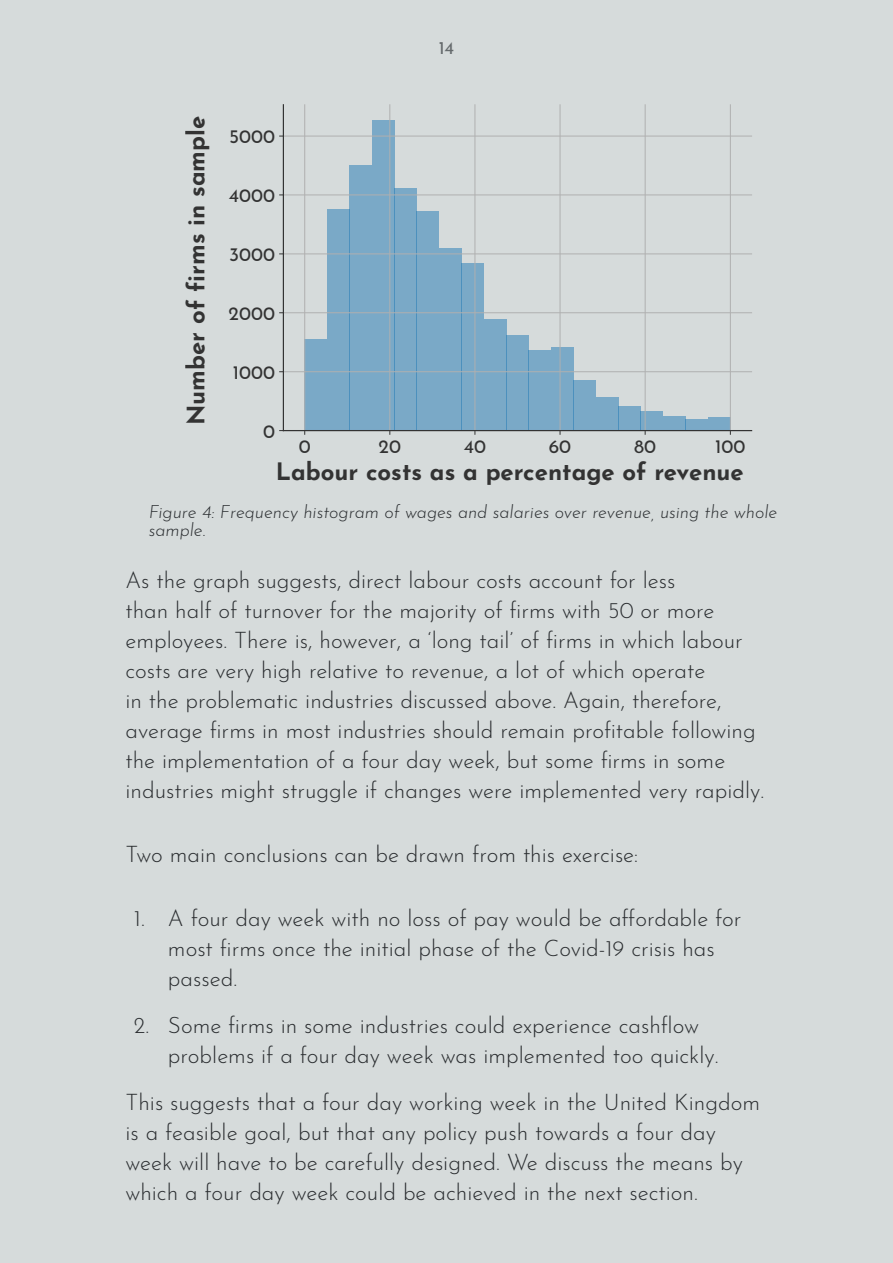
<style>
.page{position:relative;width:893px;height:1263px;background:#d6dbdb}
.page>*{position:absolute;margin:0;border:0;box-sizing:border-box;transform-origin:0 0}
.t1{font:700 24px "Josefin Sans";color:#333}
.BodyText{font:300 22.5px/30px "Josefin Sans";color:#292c2f}
.t2{font:19.2px "Josefin Sans";color:#333}
.t3{font:italic 300 18px/18px "Josefin Sans";color:#292c2f}
.t4{font:18px "Josefin Sans";color:#656a6c}
</style>
<div class="page">
<div style="left:305px;top:339px;width:22px;height:92px;background:#7aa9c7"></div>
<div style="left:327px;top:209px;width:22px;height:222px;background:#7aa9c7"></div>
<div style="left:349px;top:165px;width:23px;height:266px;background:#7aa9c7"></div>
<div style="left:372px;top:120px;width:22px;height:311px;background:linear-gradient(to right,#78a9c8,#7fa9c4)"></div>
<div style="left:394px;top:189px;width:23px;height:242px;background:#7aa9c7"></div>
<div style="left:417px;top:211px;width:22px;height:220px;background:#7aa9c7"></div>
<div style="left:439px;top:248px;width:22px;height:183px;background:#7aa9c7"></div>
<div style="left:461px;top:263px;width:23px;height:168px;background:#7aa9c7"></div>
<div style="left:484px;top:319px;width:22px;height:112px;background:#7aa9c7"></div>
<div style="left:506px;top:335px;width:23px;height:96px;background:#7aa9c7"></div>
<div style="left:529px;top:350px;width:22px;height:81px;background:#7aa9c7"></div>
<div style="left:551px;top:347px;width:22px;height:84px;background:#7aa9c7"></div>
<div style="left:573px;top:380px;width:23px;height:51px;background:#7aa9c7"></div>
<div style="left:596px;top:397px;width:22px;height:34px;background:#7aa9c7"></div>
<div style="left:618px;top:406px;width:23px;height:25px;background:#7aa9c7"></div>
<div style="left:641px;top:411px;width:22px;height:20px;background:#7aa9c7"></div>
<div style="left:663px;top:416px;width:22px;height:15px;background:#7aa9c7"></div>
<div style="left:685px;top:419px;width:23px;height:12px;background:#7aa9c7"></div>
<div style="left:708px;top:417px;width:22px;height:14px;background:#7aa9c7"></div>
<hr style="left:304px;top:105px;width:1px;height:326px;background:#b0b0b0">
<hr style="left:389px;top:105px;width:1px;height:326px;background:#b0b0b0">
<hr style="left:474px;top:105px;width:1px;height:326px;background:#b0b0b0">
<hr style="left:560px;top:105px;width:1px;height:326px;background:#b0b0b0">
<hr style="left:645px;top:105px;width:1px;height:326px;background:#b0b0b0">
<hr style="left:730px;top:105px;width:1px;height:326px;background:#b0b0b0">
<hr style="left:283px;top:371px;width:469px;height:1px;background:#b0b0b0">
<hr style="left:283px;top:312px;width:469px;height:1px;background:#b0b0b0">
<hr style="left:283px;top:253px;width:469px;height:1px;background:#b0b0b0">
<hr style="left:283px;top:194px;width:469px;height:1px;background:#b0b0b0">
<hr style="left:283px;top:136px;width:469px;height:1px;background:#b0b0b0">
<hr style="left:283px;top:105px;width:1px;height:326px;background:#333">
<hr style="left:283px;top:430px;width:469px;height:1px;background:#333">
<p class="t4" style="left:439px;top:33px;width:17px">14</p>
<p class="t1" style="left:175px;top:425px;width:311px;rotate:-90deg">Number of firms in sample</p>
<p class="t2" style="left:229px;top:121px;width:47px">5000</p>
<p class="t2" style="left:229px;top:179px;width:48px">4000</p>
<p class="t2" style="left:229px;top:238px;width:47px">3000</p>
<p class="t2" style="left:229px;top:297px;width:48px">2000</p>
<p class="t2" style="left:233px;top:356px;width:44px">1000</p>
<p class="t2" style="left:263px;top:415px;width:13px">0</p>
<p class="t2" style="left:299px;top:431px;width:13px">0</p>
<p class="t2" style="left:379px;top:431px;width:24px">20</p>
<p class="t2" style="left:464px;top:431px;width:24px">40</p>
<p class="t2" style="left:549px;top:431px;width:24px">60</p>
<p class="t2" style="left:634px;top:431px;width:23px">80</p>
<p class="t2" style="left:715px;top:431px;width:32px">100</p>
<p class="t1" style="left:276px;top:450px;width:470px">Labour costs as a percentage of revenue</p>
<p class="t3" style="left:149px;top:501px;width:630px">Figure 4: Frequency histogram of wages and salaries over revenue, using the whole sample.</p>
<p class="BodyText" style="left:125px;top:563px;width:640px">As the graph suggests, direct labour costs account for less<br>than half of turnover for the majority of firms with 50 or more employees. There is, however, a ‘long tail’ of firms in which labour costs are very high relative to revenue, a lot of which operate<br>in the problematic industries discussed above. Again, therefore, average firms in most industries should remain profitable following the implementation of a four day week, but some firms in some industries might struggle if changes were implemented very rapidly.</p>
<p class="BodyText" style="left:125px;top:837px;width:514px">Two main conclusions can be drawn from this exercise:</p>
<p class="BodyText" style="left:168px;top:901px;width:575px;text-indent:-34px">1. A four day week with no loss of pay would be affordable for most firms once the initial phase of the Covid-19 crisis has passed.</p>
<p class="BodyText" style="left:168px;top:1008px;width:552px;text-indent:-34px">2. Some firms in some industries could experience cashflow problems if a four day week was implemented too quickly.</p>
<p class="BodyText" style="left:125px;top:1085px;width:636px">This suggests that a four day working week in the United Kingdom is a feasible goal, but that any policy push towards a four day week will have to be carefully designed. We discuss the means by which a four day week could be achieved in the next section.</p>
</div>
